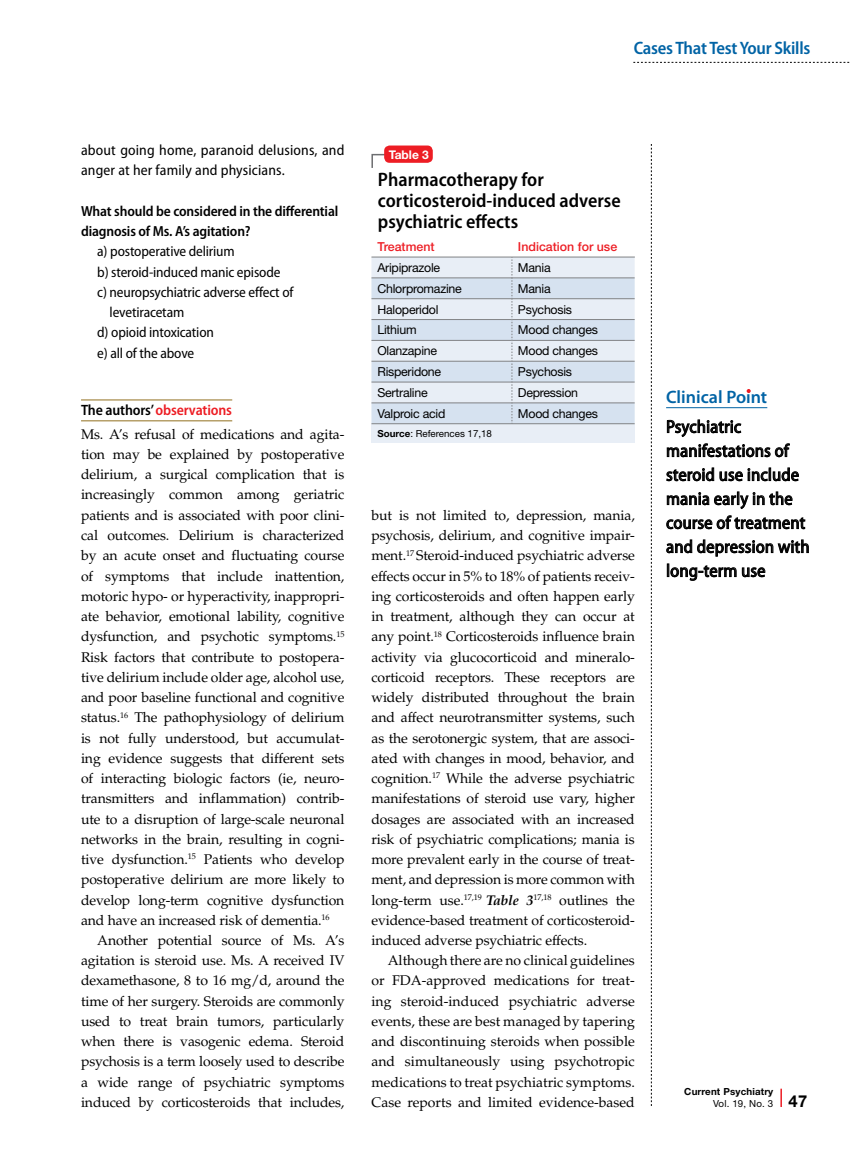
<style>
.page{position:relative;width:851px;height:1161px;background:#fff}
.page>*{position:absolute;margin:0;border:0;box-sizing:border-box;transform-origin:0 0}
.tabletitle{font:600 semi-condensed 19.5px/21px "Myriad Pro";color:#000}
.clinical_point{font:semi-condensed 18px/24px "Myriad Pro";letter-spacing:.01em;color:#000}
.t1{font:600 semi-condensed 18px "Myriad Pro";letter-spacing:-.015em;color:#0063a5}
.t2{font:600 18px "Myriad Pro";color:#0063a5}
.body_case_indent{font:semi-condensed 15px/20.2px "Myriad Pro";letter-spacing:.01em;color:#000}
.sub2_author{font:600 semi-condensed 15px "Myriad Pro";letter-spacing:-.01em;color:#ed1d24}
.body_choices{font:semi-condensed 14.7px/20.2px "Myriad Pro";letter-spacing:-.01em;color:#000}
.bold_question{font:600 semi-condensed 14.7px/20.2px "Myriad Pro";letter-spacing:-.01em;color:#000}
.body_indent{font:14.1px/20.2px "Palatino LT Std";letter-spacing:-.01em;color:#000;text-align:justify}
.body{font:14.1px/20.2px "Palatino LT Std";letter-spacing:-.01em;color:#000;text-align:justify}
.tablebody{font:12.3px "Helvetica Neue LT Std";letter-spacing:-.02em;color:#000}
.tablesub_red{font:500 12.3px "Helvetica Neue LT Std";color:#ed1d24}
.tabletitle_no{font:700 12px "Helvetica Neue LT Std";color:#fff}
.t3{font:700 9.75px/12px "Helvetica Neue LT Std";letter-spacing:.015em;color:#000}
.source{font:9.75px "Helvetica Neue LT Std";color:#000}
.s1{color:#000}
.s2{font-weight:700}
.s3{font-weight:700;font-style:italic}
.s4{font-weight:400}
.s5{font-size:16.5px}
</style>
<div class="page">
<svg style="left:651px;top:144px;width:1px;height:962px"></svg>
<svg style="left:780px;top:1089px;width:1px;height:18px"></svg>
<svg style="left:633px;top:62px;width:217px;height:1px"></svg>
<hr style="left:666px;top:407px;width:101px;height:1px;background:#0063a5">
<svg style="left:667px;top:420px;width:74px;height:17px"></svg>
<svg style="left:667px;top:443px;width:122px;height:15px"></svg>
<svg style="left:666px;top:467px;width:132px;height:15px"></svg>
<svg style="left:667px;top:492px;width:125px;height:17px"></svg>
<svg style="left:666px;top:515px;width:139px;height:15px"></svg>
<svg style="left:666px;top:539px;width:142px;height:18px"></svg>
<svg style="left:667px;top:564px;width:69px;height:17px"></svg>
<svg style="left:742px;top:567px;width:23px;height:10px"></svg>
<svg style="left:746px;top:389px;width:4px;height:4px"></svg>
<hr style="left:81px;top:400px;width:151px;height:1px;background:#91701f">
<hr style="left:81px;top:421px;width:151px;height:1px;background:#91701f">
<svg style="left:371px;top:153px;width:16px;height:15px"></svg>
<div style="left:384px;top:146px;width:49px;height:17px;background:#ed1d24;border-radius:5px"></div>
<div style="left:371px;top:424px;width:263px;height:19px;background:#e8eef6"></div>
<hr style="left:512px;top:257px;width:123px;height:1px;background:#808285">
<svg style="left:371px;top:257px;width:263px;height:167px;background:#dae2ed"></svg>
<p class="t1" style="left:633px;top:37px;width:178px">Cases That Test Your Skills</p>
<p class="body_case_indent" style="left:81px;top:140px;width:265px">about going home, paranoid delusions, and anger at her family and physicians.</p>
<p class="bold_question" style="left:81px;top:201px;width:259px">What should be considered in the differential diagnosis of Ms. A’s agitation?</p>
<p class="body_choices" style="left:97px;top:241px;width:139px">a) postoperative delirium</p>
<p class="body_choices" style="left:97px;top:262px;width:185px">b) steroid-induced manic episode</p>
<p class="body_choices" style="left:110px;top:282px;width:185px;text-indent:-12px">c) neuropsychiatric adverse effect of levetiracetam</p>
<p class="body_choices" style="left:97px;top:322px;width:118px">d) opioid intoxication</p>
<p class="body_choices" style="left:97px;top:343px;width:98px">e) all of the above</p>
<p class="sub2_author" style="left:81px;top:400px;width:152px"><span class="s1">The authors’</span> observations</p>
<p class="body" style="left:81px;top:424px;width:265px">Ms. A’s refusal of medications and agita&shy;tion may be explained by postoperative delirium, a surgical complication that is increasingly common among geriatric patients and is associated with poor clini&shy;cal outcomes. Delirium is characterized by an acute onset and fluctuating course of symptoms that include inattention, motoric hypo- or hyperactivity, inappropri&shy;ate behavior, emotional lability, cognitive dysfunction, and psychotic symptoms.<sup>15<br></sup>Risk factors that contribute to postopera&shy;tive delirium include older age, alcohol use, and poor baseline functional and cognitive status.<sup>16</sup> The pathophysiology of delirium is not fully understood, but accumulat&shy;ing evidence suggests that different sets of interacting biologic factors (ie, neuro&shy;transmitters and inflammation) contrib&shy;ute to a disruption of large-scale neuronal networks in the brain, resulting in cogni&shy;tive dysfunction.<sup>15</sup> Patients who develop postoperative delirium are more likely to develop long-term cognitive dysfunction and have an increased risk of dementia.<sup>16</sup></p>
<p class="body_indent" style="left:81px;top:930px;width:265px;text-indent:16px">Another potential source of Ms. A’s agitation is steroid use. Ms. A received IV dexamethasone, 8 to 16 mg/d, around the time of her surgery. Steroids are commonly used to treat brain tumors, particularly when there is vasogenic edema. Steroid psychosis is a term loosely used to describe a wide range of psychiatric symptoms induced by corticosteroids that includes,</p>
<p class="tabletitle_no" style="left:389px;top:147px;width:42px">Table 3</p>
<p class="tabletitle" style="left:378px;top:168px;width:244px">Pharmacotherapy for corticosteroid-induced adverse psychiatric effects</p>
<p class="tablesub_red" style="left:377px;top:239px;width:59px">Treatment</p>
<p class="tablesub_red" style="left:518px;top:239px;width:101px">Indication for use</p>
<p class="tablebody" style="left:377px;top:260px;width:64px">Aripiprazole</p>
<p class="tablebody" style="left:518px;top:260px;width:34px">Mania</p>
<p class="tablebody" style="left:377px;top:281px;width:86px">Chlorpromazine</p>
<p class="tablebody" style="left:518px;top:281px;width:34px">Mania</p>
<p class="tablebody" style="left:377px;top:302px;width:62px">Haloperidol</p>
<p class="tablebody" style="left:518px;top:302px;width:56px">Psychosis</p>
<p class="tablebody" style="left:377px;top:323px;width:41px">Lithium</p>
<p class="tablebody" style="left:518px;top:323px;width:82px">Mood changes</p>
<p class="tablebody" style="left:377px;top:344px;width:61px">Olanzapine</p>
<p class="tablebody" style="left:518px;top:344px;width:82px">Mood changes</p>
<p class="tablebody" style="left:377px;top:364px;width:65px">Risperidone</p>
<p class="tablebody" style="left:518px;top:364px;width:56px">Psychosis</p>
<p class="tablebody" style="left:377px;top:385px;width:52px">Sertraline</p>
<p class="tablebody" style="left:518px;top:385px;width:62px">Depression</p>
<p class="tablebody" style="left:377px;top:406px;width:69px">Valproic acid</p>
<p class="tablebody" style="left:518px;top:406px;width:82px">Mood changes</p>
<p class="source" style="left:377px;top:427px;width:116px"><span class="s2">Source</span>: References 17,18</p>
<p class="body_indent" style="left:371px;top:505px;width:265px">but is not limited to, depression, mania, psychosis, delirium, and cognitive impair&shy;ment.<sup>17</sup> Steroid-induced psychiatric adverse effects occur in 5% to 18% of patients receiv&shy;ing corticosteroids and often happen early in treatment, although they can occur at any point.<sup>18</sup> Corticosteroids influence brain activity via glucocorticoid and mineralo&shy;corticoid receptors. These receptors are widely distributed throughout the brain and affect neurotransmitter systems, such as the serotonergic system, that are associ&shy;ated with changes in mood, behavior, and cognition.<sup>17</sup> While the adverse psychiatric manifestations of steroid use vary, higher dosages are associated with an increased risk of psychiatric complications; mania is more prevalent early in the course of treat&shy;ment, and depression is more common with long-term use.<sup>17,19</sup> <span class="s3">Table 3</span><sup>17,18</sup> outlines the evidence-based treatment of corticosteroid&shy;induced adverse psychiatric effects.</p>
<p class="body_indent" style="left:371px;top:951px;width:265px;text-indent:16px">Although there are no clinical guidelines or FDA-approved medications for treat&shy;ing steroid-induced psychiatric adverse events, these are best managed by tapering and discontinuing steroids when possible and simultaneously using psychotropic medications to treat psychiatric symptoms.<br>Case reports and limited evidence-based</p>
<p class="t2" style="left:666px;top:386px;width:103px">Clinical Point</p>
<p class="clinical_point" style="left:666px;top:414px;width:145px">Psychiatric manifestations of steroid use include mania early in the course of treatment and depression with long-term use</p>
<p class="t3" style="left:713px;top:1085px;width:96px;text-indent:-29px">Current Psychiatry<br><span class="s4">Vol. 19, No. 3</span> <span class="s5">47</span></p>
</div>
